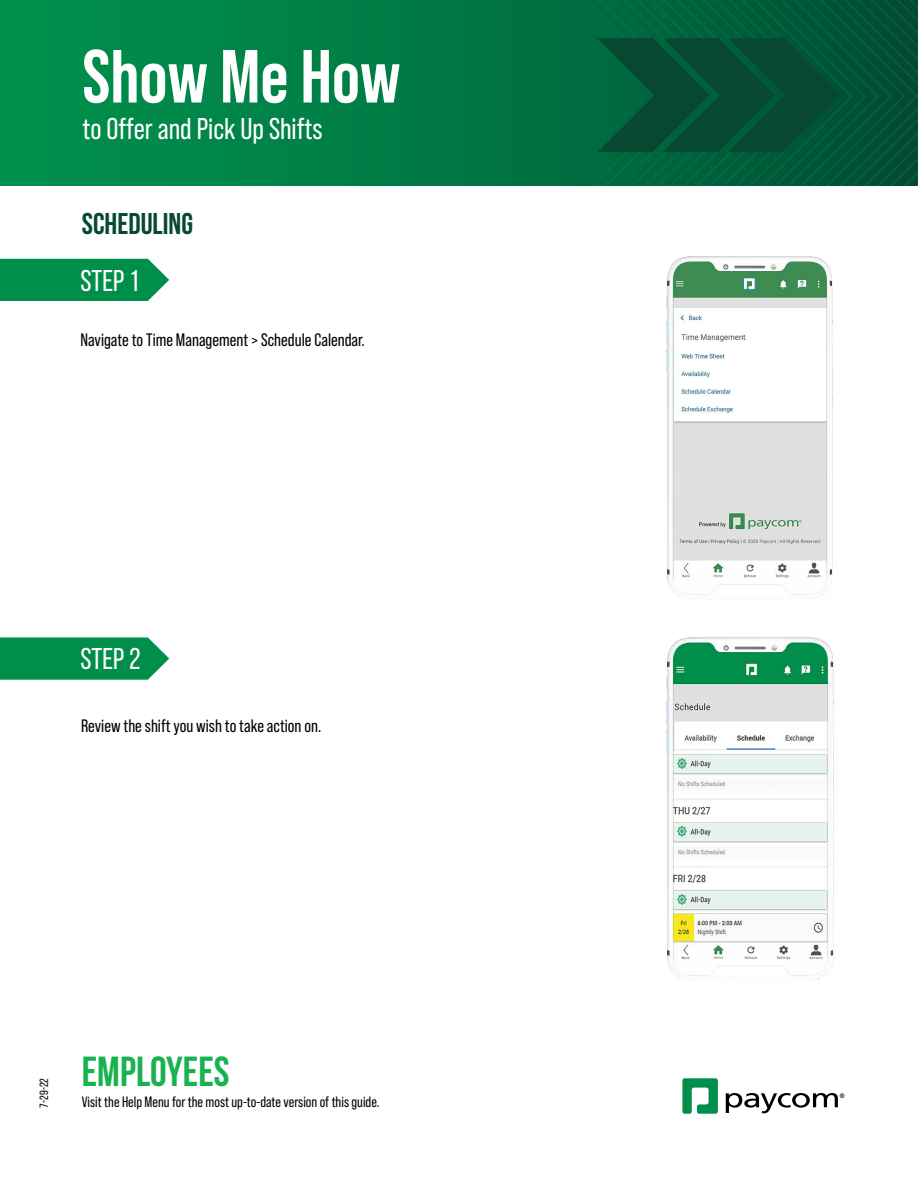
<style>
.page{position:relative;width:918px;height:1188px;background:#fff}
.page>*{position:absolute;margin:0;border:0;box-sizing:border-box;transform-origin:0 0}
.t1{font:700 75px "Bebas Neue Pro";color:#fff}
.t2{font:700 42px "Bebas Neue";color:#19b250}
.t3{font:30px "Bebas Neue Pro";color:#fff}
.t4{font:700 30px "Bebas Neue";color:#064831}
.t5{font:30px "Bebas Neue";color:#fff}
.t6{font:18px "Bebas Neue Pro";color:#000}
.t7{font:15px "Bebas Neue Pro";color:#000}
.t8{font:12px "Bebas Neue";color:#000}
</style>
<div class="page">
<svg style="left:0;top:1px;width:577px;height:185px;background:#008046"></svg>
<svg style="left:577px;top:0;width:341px;height:186px;background:#025637"></svg>
<svg style="left:682px;top:1078px;width:36px;height:36px"></svg>
<svg style="left:726px;top:1093px;width:118px;height:20px"></svg>
<div style="left:0;top:259px;width:169px;height:42px;background:#008f4b"></div>
<svg style="left:0;top:637px;width:169px;height:43px;background:#149759"></svg>
<img style="left:666px;top:256px;width:167px;height:343px">
<img style="left:666px;top:637px;width:168px;height:343px">
<h1 class="t1" style="left:82px;top:34px;width:320px">Show Me How</h1>
<h3 class="t3" style="left:82px;top:111px;width:242px">to Offer and Pick Up Shifts</h3>
<h3 class="t4" style="left:82px;top:207px;width:113px">SCHEDULING</h3>
<h3 class="t5" style="left:80px;top:264px;width:60px">STEP 1</h3>
<p class="t6" style="left:80px;top:329px;width:286px">Navigate to Time Management &gt; Schedule Calendar.</p>
<h3 class="t5" style="left:80px;top:642px;width:62px">STEP 2</h3>
<p class="t6" style="left:81px;top:716px;width:242px">Review the shift you wish to take action on.</p>
<p class="t8" style="left:37px;top:1108px;width:31px;rotate:-90deg">7-29-22</p>
<h2 class="t2" style="left:82px;top:1049px;width:149px">EMPLOYEES</h2>
<p class="t7" style="left:82px;top:1093px;width:299px">Visit the Help Menu for the most up-to-date version of this guide.</p>
</div>
